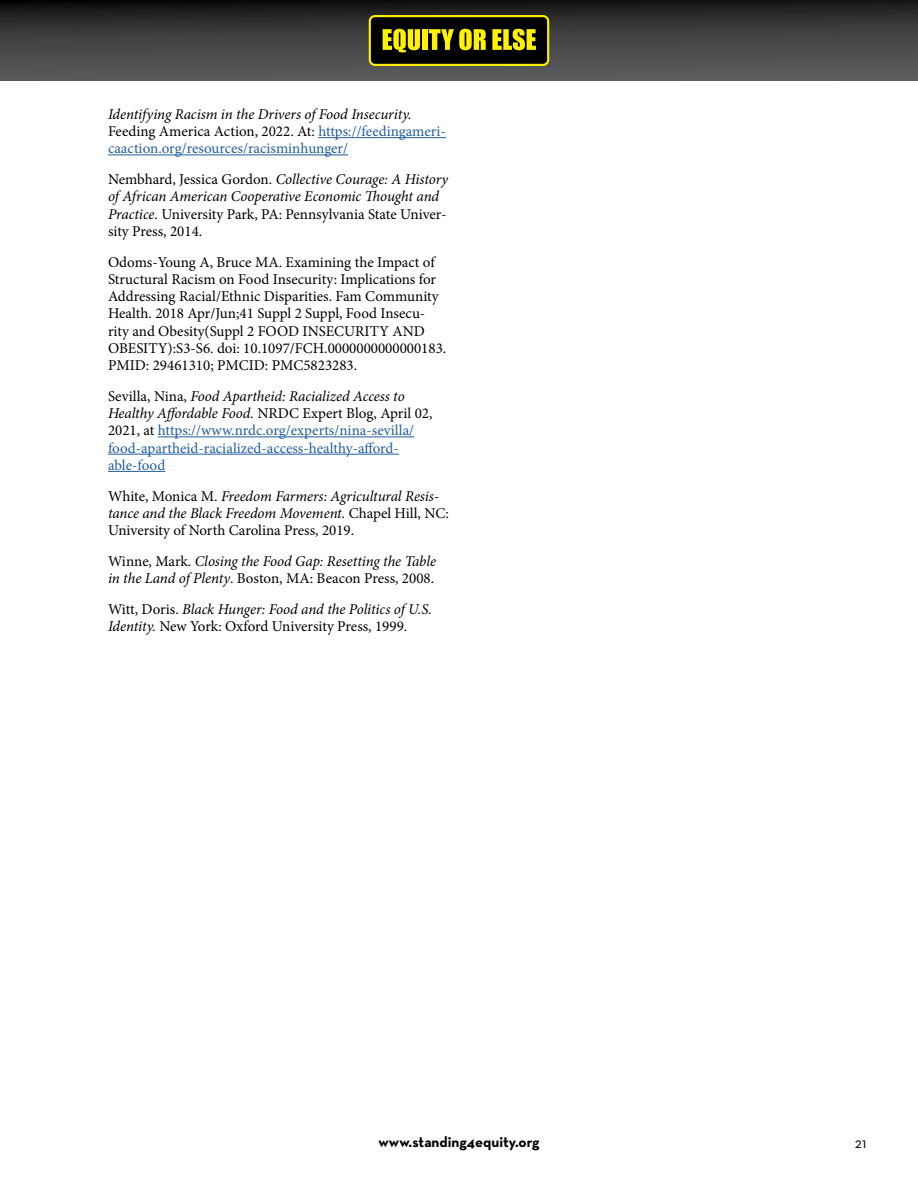
<style>
.page{position:relative;width:918px;height:1188px;background:#fff}
.page>*{position:absolute;margin:0;border:0;box-sizing:border-box;transform-origin:0 0}
.t1{font:15px/17.2px "Minion Pro";color:#000}
.t2{font:15px/17.2px "Minion Pro";color:#215e9e}
.t3{font:italic 15px/17.2px "Minion Pro";letter-spacing:-.005em;color:#000}
.t4{font:700 15px "Neutra Text";color:#000}
.t5{font:15px "Neutra Text";color:#000}
.s1{font-style:italic;color:#000}
.s2{color:#000}
.s3{font-style:italic}
.s4{font-style:normal}
</style>
<div class="page">
<div style="left:0;top:0;width:918px;height:81px;background:linear-gradient(to bottom,#1b1a1b,#636466)"></div>
<svg style="left:369px;top:15px;width:180px;height:51px;background:#544f00"></svg>
<hr style="left:318px;top:137px;width:128px;height:1px;background:#215e9e">
<hr style="left:108px;top:155px;width:240px;height:1px;background:#215e9e">
<hr style="left:158px;top:437px;width:256px;height:1px;background:#215e9e">
<hr style="left:108px;top:454px;width:291px;height:1px;background:#215e9e">
<hr style="left:108px;top:471px;width:57px;height:1px;background:#215e9e">
<p class="t2" style="left:108px;top:106px;width:339px"><span class="s1">Identifying Racism in the Drivers of Food Insecurity.<br></span><span class="s2">Feeding America Action, 2022. At:</span> https://feedingameri&shy;caaction.org/resources/racisminhunger/</p>
<p class="t1" style="left:108px;top:171px;width:342px">Nembhard, Jessica Gordon. <span class="s3">Collective Courage: A History of African American Cooperative Economic Thought and Practice</span>. University Park, PA: Pennsylvania State Univer&shy;sity Press, 2014.</p>
<p class="t1" style="left:108px;top:253px;width:340px">Odoms-Young A, Bruce MA. Examining the Impact of Structural Racism on Food Insecurity: Implications for Addressing Racial/Ethnic Disparities. Fam Community Health. 2018 Apr/Jun;41 Suppl 2 Suppl, Food Insecu&shy;rity and Obesity(Suppl 2 FOOD INSECURITY AND OBESITY):S3-S6. doi: 10.1097/FCH.0000000000000183.<br>PMID: 29461310; PMCID: PMC5823283.</p>
<p class="t2" style="left:108px;top:388px;width:326px"><span class="s2">Sevilla, Nina,</span> <span class="s1">Food Apartheid: Racialized Access to Healthy Affordable Food.</span> <span class="s2">NRDC Expert Blog, April 02, 2021, at</span> https://www.nrdc.org/experts/nina-sevilla/ food-apartheid-racialized-access-healthy-afford&shy;able-food</p>
<p class="t3" style="left:108px;top:487px;width:342px"><span class="s4">White, Monica M.</span> Freedom Farmers: Agricultural Resis&shy;tance and the Black Freedom Movement. <span class="s4">Chapel Hill, NC:<br>University of North Carolina Press, 2019.</span></p>
<p class="t3" style="left:108px;top:552px;width:330px"><span class="s4">Winne, Mark.</span> Closing the Food Gap: Resetting the Table in the Land of Plenty<span class="s4">. Boston, MA: Beacon Press, 2008.</span></p>
<p class="t1" style="left:108px;top:601px;width:325px">Witt, Doris. <span class="s3">Black Hunger: Food and the Politics of U.S.<br>Identity.</span> New York: Oxford University Press, 1999.</p>
<p class="t4" style="left:378px;top:1133px;width:163px">www.standing4equity.org</p>
<p class="t5" style="left:855px;top:1133px;width:13px">21</p>
</div>
